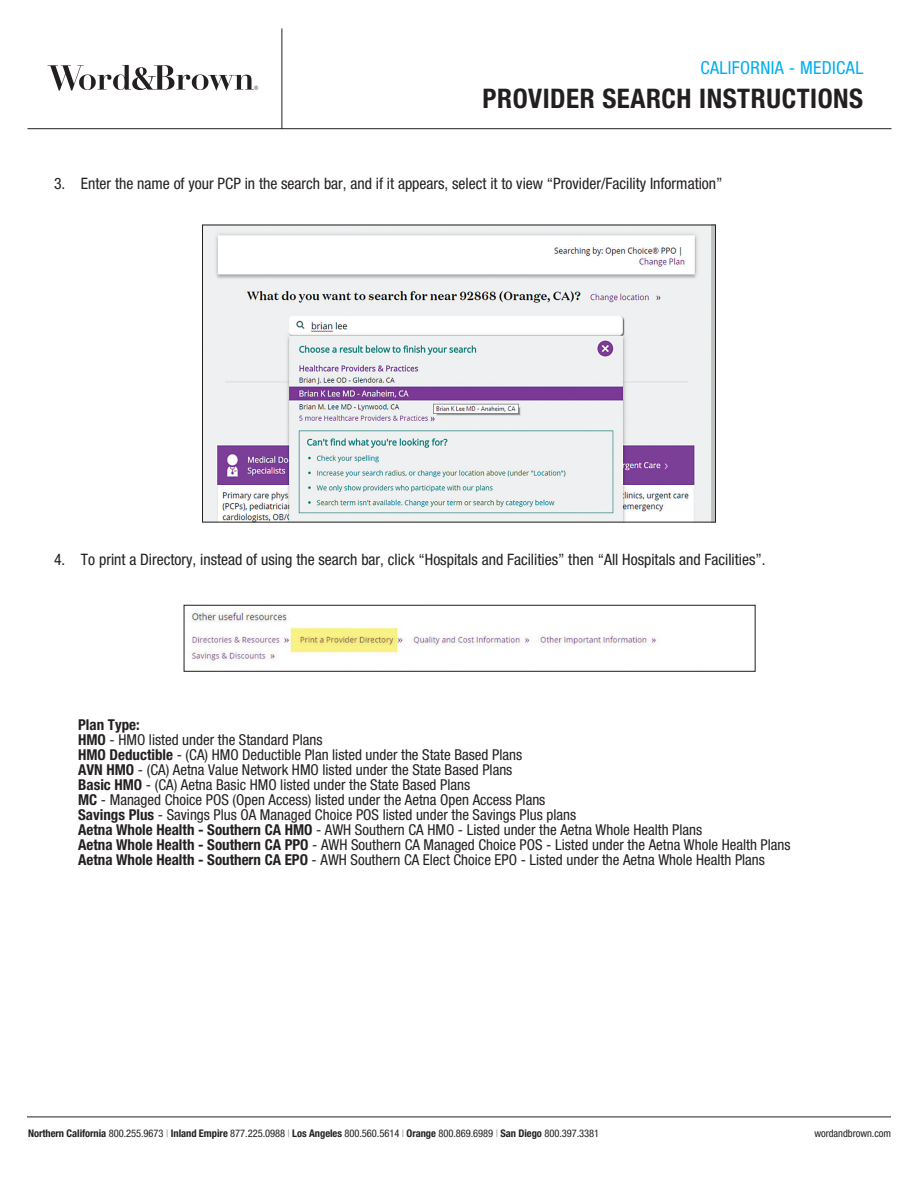
<style>
.page{position:relative;width:918px;height:1188px;background:#fff}
.page>*{position:absolute;margin:0;border:0;box-sizing:border-box;transform-origin:0 0}
.t1{font:700 condensed 27px "Helvetica Neue LT Std";letter-spacing:.02em;color:#231f20}
.t2{font:condensed 18px "Helvetica Neue LT Std";letter-spacing:.02em;color:#00aeef}
.t3{font:condensed 15.75px "Helvetica Neue LT Std";color:#231f20}
.t4{font:condensed 15px/15px "Helvetica Neue LT Std";color:#231f20}
.t5{font:condensed 10.5px "Helvetica Neue LT Std";letter-spacing:-.005em;color:#231f20}
.s1{font-weight:700}
.s2{color:#939598}
</style>
<div class="page">
<hr style="left:28px;top:128px;width:864px;height:1px;background:#231f20">
<hr style="left:282px;top:28px;width:1px;height:101px;background:#231f20">
<svg style="left:48px;top:65px;width:210px;height:26px"></svg>
<hr style="left:27px;top:1117px;width:864px;height:1px;background:#231f20">
<img style="left:204px;top:227px;width:510px;height:293px">
<div style="left:202px;top:225px;width:514px;height:297px;border:1px solid #231f20"></div>
<img style="left:191px;top:612px;width:465px;height:49px">
<div style="left:184px;top:605px;width:572px;height:67px;border:1px solid #231f20"></div>
<p class="t2" style="left:700px;top:57px;width:164px">CALIFORNIA - MEDICAL</p>
<h1 class="t1" style="left:483px;top:82px;width:382px">PROVIDER SEARCH INSTRUCTIONS</h1>
<p class="t3" style="left:54px;top:175px;width:670px">3. Enter the name of your PCP in the search bar, and if it appears, select it to view “Provider/Facility Information”</p>
<p class="t3" style="left:54px;top:551px;width:713px">4. To print a Directory, instead of using the search bar, click “Hospitals and Facilities” then “All Hospitals and Facilities”.</p>
<p class="t4" style="left:78px;top:718px;width:714px"><span class="s1">Plan Type:<br>HMO</span> - HMO listed under the Standard Plans<br><span class="s1">HMO Deductible</span> - (CA) HMO Deductible Plan listed under the State Based Plans<br><span class="s1">AVN HMO</span> - (CA) Aetna Value Network HMO listed under the State Based Plans<br><span class="s1">Basic HMO</span> - (CA) Aetna Basic HMO listed under the State Based Plans<br><span class="s1">MC</span> - Managed Choice POS (Open Access) listed under the Aetna Open Access Plans<br><span class="s1">Savings Plus</span> - Savings Plus OA Managed Choice POS listed under the Savings Plus plans<br><span class="s1">Aetna Whole Health - Southern CA HMO</span> - AWH Southern CA HMO - Listed under the Aetna Whole Health Plans<br><span class="s1">Aetna Whole Health - Southern CA PPO</span> - AWH Southern CA Managed Choice POS - Listed under the Aetna Whole Health Plans <span class="s1">Aetna Whole Health - Southern CA EPO</span> - AWH Southern CA Elect Choice EPO - Listed under the Aetna Whole Health Plans</p>
<p class="t5" style="left:28px;top:1127px;width:573px"><span class="s1">Northern California</span> 800.255.9673 <span class="s2">|</span> <span class="s1">Inland Empire</span> 877.225.0988 <span class="s2">|</span> <span class="s1">Los Angeles</span> 800.560.5614 <span class="s2">|</span> <span class="s1">Orange</span> 800.869.6989 <span class="s2">|</span> <span class="s1">San Diego</span> 800.397.3381</p>
<p class="t5" style="left:814px;top:1127px;width:78px">wordandbrown.com</p>
</div>
